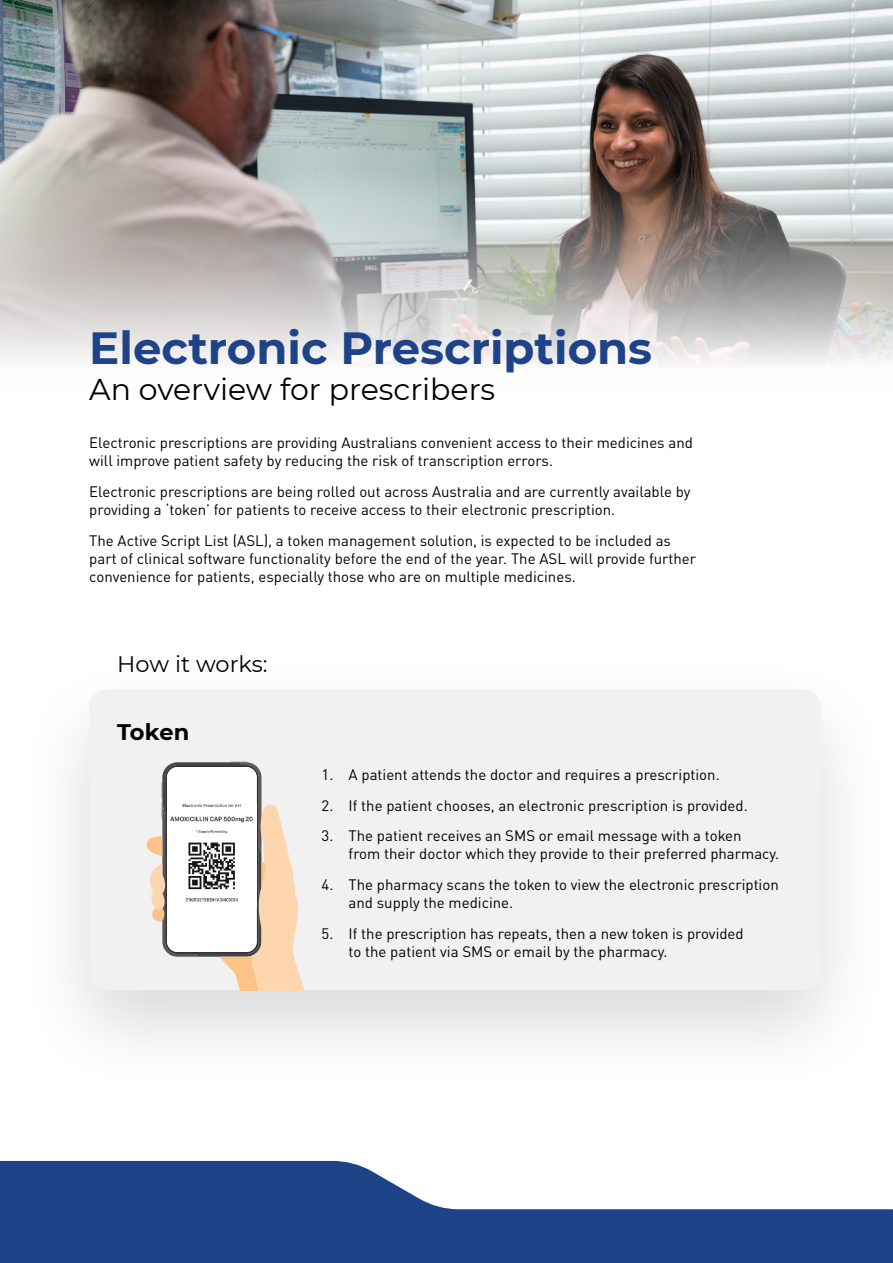
<style>
.page{position:relative;width:893px;height:1263px;background:#fff}
.page>*{position:absolute;margin:0;border:0;box-sizing:border-box;transform-origin:0 0}
.t1{font:700 45px "Montserrat";color:#1f4388}
.t2{font:30px "Montserrat";color:#000}
.t3{font:22.5px "Montserrat";letter-spacing:-.01em;color:#000}
.t4{font:700 22.5px "Montserrat";color:#000}
.t5{font:15px/18px "DIN Pro";color:#000}
</style>
<div class="page">
<svg style="left:0;top:1161px;width:893px;height:102px;fill:#1f4388"></svg>
<img style="left:0;top:0;width:893px;height:364px">
<div style="left:18px;top:652px;width:874px;height:443px;background:#000;opacity:.15"></div>
<div style="left:89px;top:690px;width:731px;height:300px;background:#f1f1f2;border-radius:17px"></div>
<svg style="left:146px;top:762px;width:159px;height:228px"></svg>
<img style="left:167px;top:803px;width:90px;height:104px">
<h1 class="t1" style="left:89px;top:316px;width:564px">Electronic Prescriptions</h1>
<h2 class="t2" style="left:89px;top:369px;width:407px">An overview for prescribers</h2>
<p class="t5" style="left:89px;top:432px;width:605px">Electronic prescriptions are providing Australians convenient access to their medicines and will improve patient safety by reducing the risk of transcription errors.</p>
<p class="t5" style="left:89px;top:481px;width:603px">Electronic prescriptions are being rolled out across Australia and are currently available by providing a ‘token’ for patients to receive access to their electronic prescription.</p>
<p class="t5" style="left:89px;top:530px;width:608px">The Active Script List (ASL), a token management solution, is expected to be included as part of clinical software functionality before the end of the year. The ASL will provide further convenience for patients, especially those who are on multiple medicines.</p>
<h3 class="t3" style="left:117px;top:649px;width:152px">How it works:</h3>
<h3 class="t4" style="left:117px;top:715px;width:73px">Token</h3>
<p class="t5" style="left:322px;top:764px;width:400px">1. A patient attends the doctor and requires a prescription.</p>
<p class="t5" style="left:322px;top:795px;width:428px">2. If the patient chooses, an electronic prescription is provided.</p>
<p class="t5" style="left:349px;top:825px;width:432px;text-indent:-27px">3. The patient receives an SMS or email message with a token<br>from their doctor which they provide to their preferred pharmacy.</p>
<p class="t5" style="left:349px;top:874px;width:432px;text-indent:-27px">4. The pharmacy scans the token to view the electronic prescription and supply the medicine.</p>
<p class="t5" style="left:349px;top:923px;width:397px;text-indent:-27px">5. If the prescription has repeats, then a new token is provided to the patient via SMS or email by the pharmacy.</p>
</div>
